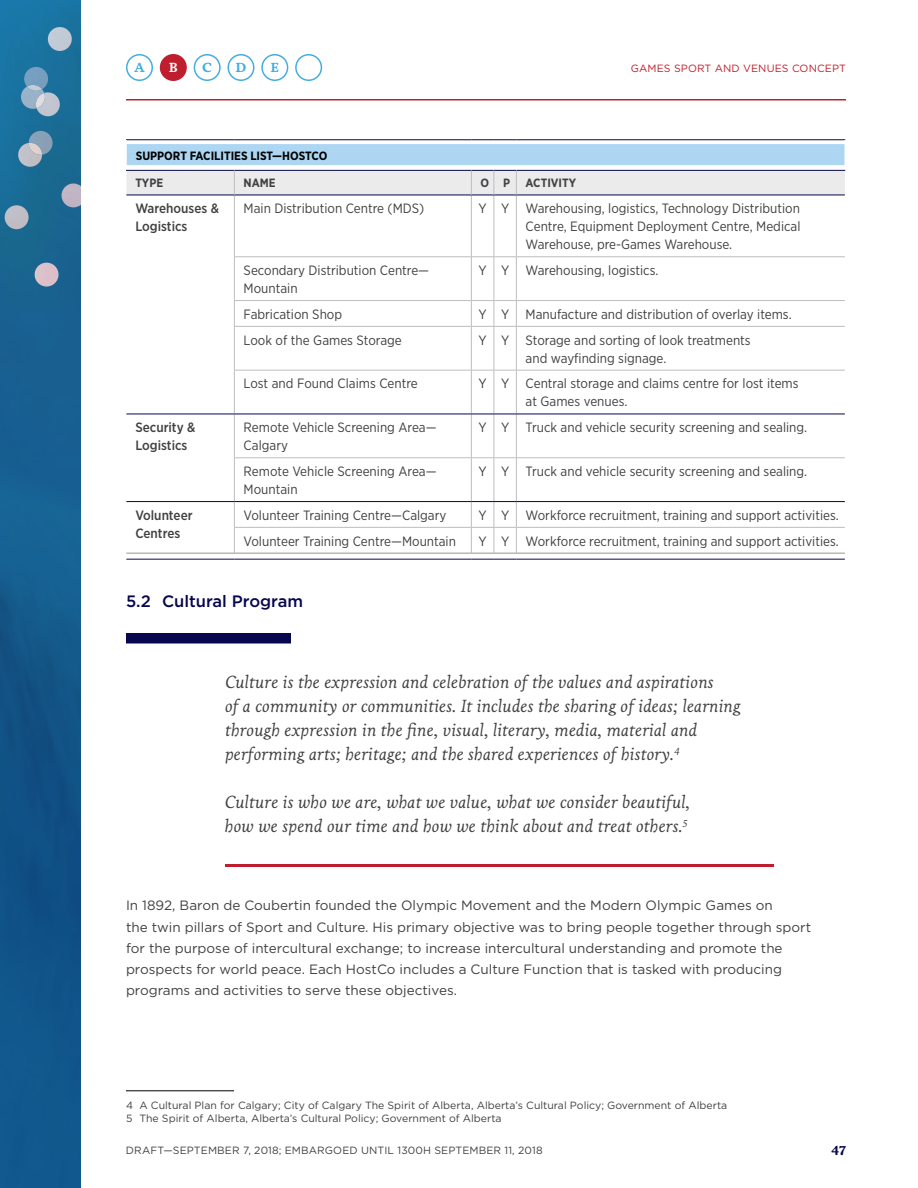
<style>
.page{position:relative;width:918px;height:1188px;background:#fff}
.page>*{position:absolute;margin:0;border:0;box-sizing:border-box;transform-origin:0 0}
.t1{font:italic 18px/24px "Livory";color:#414042}
.t2{font:500 16.5px "Gotham";color:#07074e}
.t3{font:13.5px/18px "Gotham Narrow";color:#414042}
.t4{font:13.5px/21px "Gotham";color:#414042}
.t5{font:500 13.5px/18px "Gotham Narrow";color:#414042}
.t6{font:700 13.5px "Livory";color:#44ade2}
.t7{font:700 13.5px "Livory";color:#07074e}
.t8{font:700 13.5px "Livory";color:#fff}
.t9{font:700 12px "Gotham Narrow";color:#000}
.t10{font:700 12px "Gotham Narrow";color:#414042}
.t11{font:10.5px/12.6px "Gotham";color:#414042}
.t12{font:10.5px "Gotham";letter-spacing:.01em;color:#be1e2d}
</style>
<div class="page">
<hr style="left:126px;top:99px;width:720px;height:1px;background:#be1e2d">
<div style="left:126px;top:54px;width:27px;height:27px;border:2px solid #44ade2;border-radius:50%"></div>
<div style="left:161px;top:55px;width:25px;height:25px;background:#be1e2d;border-radius:50%"></div>
<div style="left:160px;top:54px;width:27px;height:27px;border:2px solid #be1e2d;border-radius:50%"></div>
<div style="left:194px;top:54px;width:27px;height:27px;border:2px solid #44ade2;border-radius:50%"></div>
<div style="left:228px;top:54px;width:27px;height:27px;border:2px solid #44ade2;border-radius:50%"></div>
<div style="left:261px;top:54px;width:27px;height:27px;border:2px solid #44ade2;border-radius:50%"></div>
<div style="left:295px;top:54px;width:27px;height:27px;border:2px solid #44ade2;border-radius:50%"></div>
<div style="left:0;top:0;width:81px;height:1188px;background:linear-gradient(to bottom,#1b6d98,#0e4d84)"></div>
<div style="left:48px;top:27px;width:24px;height:24px;background:#c2cbd5;border-radius:50%"></div>
<svg style="left:21px;top:67px;width:39px;height:49px;background:#6e9bb8"></svg>
<svg style="left:18px;top:131px;width:35px;height:36px"></svg>
<svg style="left:62px;top:184px;width:19px;height:23px"></svg>
<div style="left:5px;top:205px;width:24px;height:24px;background:#c0bdc5;border-radius:50%"></div>
<div style="left:35px;top:263px;width:24px;height:24px;background:#dbc0cb;border-radius:50%"></div>
<div style="left:126px;top:633px;width:165px;height:10px;background:#07074e"></div>
<hr style="left:225px;top:864px;width:549px;height:3px;background:#be1e2d">
<hr style="left:471px;top:195px;width:1px;height:61px;background:#bcbec0">
<hr style="left:494px;top:195px;width:1px;height:61px;background:#bcbec0">
<hr style="left:234px;top:256px;width:237px;height:1px;background:#bcbec0">
<hr style="left:471px;top:257px;width:1px;height:43px;background:#bcbec0">
<svg style="left:471px;top:256px;width:45px;height:1px"></svg>
<hr style="left:494px;top:257px;width:1px;height:43px;background:#bcbec0">
<hr style="left:516px;top:256px;width:329px;height:1px;background:#bcbec0">
<hr style="left:234px;top:300px;width:237px;height:1px;background:#bcbec0">
<hr style="left:516px;top:300px;width:329px;height:1px;background:#bcbec0">
<hr style="left:234px;top:326px;width:237px;height:1px;background:#bcbec0">
<hr style="left:471px;top:327px;width:1px;height:43px;background:#bcbec0">
<hr style="left:494px;top:327px;width:1px;height:43px;background:#bcbec0">
<hr style="left:516px;top:326px;width:329px;height:1px;background:#bcbec0">
<hr style="left:234px;top:370px;width:237px;height:1px;background:#bcbec0">
<hr style="left:471px;top:370px;width:1px;height:44px;background:#bcbec0">
<svg style="left:471px;top:370px;width:45px;height:1px"></svg>
<hr style="left:494px;top:370px;width:1px;height:44px;background:#bcbec0">
<hr style="left:516px;top:370px;width:329px;height:1px;background:#bcbec0">
<hr style="left:471px;top:414px;width:1px;height:43px;background:#bcbec0">
<hr style="left:494px;top:414px;width:1px;height:43px;background:#bcbec0">
<hr style="left:234px;top:457px;width:237px;height:1px;background:#bcbec0">
<hr style="left:471px;top:458px;width:1px;height:43px;background:#bcbec0">
<svg style="left:471px;top:457px;width:45px;height:1px"></svg>
<hr style="left:494px;top:458px;width:1px;height:43px;background:#bcbec0">
<hr style="left:516px;top:457px;width:329px;height:1px;background:#bcbec0">
<hr style="left:234px;top:527px;width:237px;height:1px;background:#bcbec0">
<hr style="left:516px;top:527px;width:329px;height:1px;background:#bcbec0">
<hr style="left:126px;top:139px;width:108px;height:1px;background:#07074e">
<hr style="left:234px;top:139px;width:237px;height:1px;background:#07074e">
<svg style="left:471px;top:139px;width:45px;height:1px"></svg>
<hr style="left:516px;top:139px;width:329px;height:1px;background:#07074e">
<hr style="left:234px;top:195px;width:1px;height:61px;background:#bcbec0">
<hr style="left:516px;top:195px;width:1px;height:61px;background:#bcbec0">
<hr style="left:234px;top:257px;width:1px;height:43px;background:#bcbec0">
<hr style="left:516px;top:257px;width:1px;height:43px;background:#bcbec0">
<svg style="left:234px;top:301px;width:1px;height:25px"></svg>
<svg style="left:471px;top:300px;width:46px;height:27px"></svg>
<hr style="left:234px;top:327px;width:1px;height:43px;background:#bcbec0">
<hr style="left:516px;top:327px;width:1px;height:43px;background:#bcbec0">
<hr style="left:234px;top:370px;width:1px;height:44px;background:#bcbec0">
<hr style="left:516px;top:370px;width:1px;height:44px;background:#bcbec0">
<hr style="left:234px;top:414px;width:1px;height:43px;background:#bcbec0">
<hr style="left:516px;top:414px;width:1px;height:43px;background:#bcbec0">
<hr style="left:234px;top:458px;width:1px;height:43px;background:#bcbec0">
<hr style="left:516px;top:458px;width:1px;height:43px;background:#bcbec0">
<svg style="left:234px;top:502px;width:1px;height:51px"></svg>
<hr style="left:126px;top:553px;width:108px;height:1px;background:#939598">
<hr style="left:234px;top:553px;width:237px;height:1px;background:#939598">
<hr style="left:516px;top:553px;width:329px;height:1px;background:#939598">
<hr style="left:126px;top:559px;width:108px;height:1px;background:#07074e">
<hr style="left:234px;top:559px;width:237px;height:1px;background:#07074e">
<hr style="left:516px;top:559px;width:329px;height:1px;background:#07074e">
<svg style="left:126px;top:170px;width:719px;height:26px;background:#dadae0"></svg>
<hr style="left:126px;top:414px;width:108px;height:1px;background:#07074e">
<hr style="left:234px;top:414px;width:237px;height:1px;background:#07074e">
<svg style="left:471px;top:414px;width:45px;height:1px"></svg>
<hr style="left:516px;top:414px;width:329px;height:1px;background:#07074e">
<hr style="left:126px;top:501px;width:108px;height:1px;background:#07074e">
<hr style="left:234px;top:501px;width:237px;height:1px;background:#07074e">
<svg style="left:471px;top:501px;width:46px;height:59px"></svg>
<hr style="left:516px;top:501px;width:329px;height:1px;background:#07074e">
<div style="left:127px;top:144px;width:717px;height:21px;background:#acd6f2"></div>
<hr style="left:126px;top:1090px;width:108px;height:1px;background:#000">
<p class="t6" style="left:134px;top:59px;width:12px">A</p>
<p class="t8" style="left:169px;top:59px;width:11px">B</p>
<p class="t6" style="left:202px;top:59px;width:11px">C</p>
<p class="t6" style="left:236px;top:59px;width:12px">D</p>
<p class="t6" style="left:271px;top:59px;width:10px">E</p>
<p class="t12" style="left:631px;top:62px;width:217px">GAMES SPORT AND VENUES CONCEPT</p>
<p class="t9" style="left:136px;top:148px;width:193px">SUPPORT FACILITIES LIST—HOSTCO</p>
<p class="t10" style="left:135px;top:176px;width:29px">TYPE</p>
<p class="t10" style="left:244px;top:176px;width:34px">NAME</p>
<p class="t10" style="left:481px;top:176px;width:31px">O P</p>
<p class="t10" style="left:526px;top:176px;width:52px">ACTIVITY</p>
<p class="t5" style="left:135px;top:199px;width:85px">Warehouses &amp;<br>Logistics</p>
<p class="t3" style="left:244px;top:199px;width:182px">Main Distribution Centre (MDS)</p>
<p class="t3" style="left:526px;top:199px;width:276px;text-align:justify;text-indent:-47px">Y Y Warehousing, logistics, Technology Distribution Centre, Equipment Deployment Centre, Medical Warehouse, pre-Games Warehouse.</p>
<p class="t3" style="left:244px;top:261px;width:187px">Secondary Distribution Centre—<br>Mountain</p>
<p class="t3" style="left:479px;top:261px;width:181px">Y Y Warehousing, logistics.</p>
<p class="t3" style="left:244px;top:305px;width:100px">Fabrication Shop</p>
<p class="t3" style="left:479px;top:305px;width:315px">Y Y Manufacture and distribution of overlay items.</p>
<p class="t3" style="left:244px;top:331px;width:160px">Look of the Games Storage</p>
<p class="t3" style="left:526px;top:331px;width:227px;text-indent:-47px">Y Y Storage and sorting of look treatments and wayfinding signage.</p>
<p class="t3" style="left:244px;top:374px;width:176px">Lost and Found Claims Centre</p>
<p class="t3" style="left:526px;top:374px;width:274px;text-indent:-47px">Y Y Central storage and claims centre for lost items at Games venues.</p>
<p class="t5" style="left:135px;top:418px;width:62px">Security &amp;<br>Logistics</p>
<p class="t3" style="left:244px;top:418px;width:195px">Remote Vehicle Screening Area—<br>Calgary</p>
<p class="t3" style="left:479px;top:418px;width:330px">Y Y Truck and vehicle security screening and sealing.</p>
<p class="t3" style="left:244px;top:462px;width:195px">Remote Vehicle Screening Area—<br>Mountain</p>
<p class="t3" style="left:479px;top:462px;width:330px">Y Y Truck and vehicle security screening and sealing.</p>
<p class="t5" style="left:135px;top:506px;width:59px">Volunteer<br>Centres</p>
<p class="t3" style="left:244px;top:506px;width:204px">Volunteer Training Centre—Calgary</p>
<p class="t3" style="left:479px;top:506px;width:362px">Y Y Workforce recruitment, training and support activities.</p>
<p class="t3" style="left:244px;top:532px;width:214px">Volunteer Training Centre—Mountain</p>
<p class="t3" style="left:479px;top:532px;width:362px">Y Y Workforce recruitment, training and support activities.</p>
<p class="t2" style="left:126px;top:592px;width:179px">5.2 Cultural Program</p>
<p class="t1" style="left:225px;top:671px;width:517px">Culture is the expression and celebration of the values and aspirations<br>of a community or communities. It includes the sharing of ideas; learning through expression in the fine, visual, literary, media, material and performing arts; heritage; and the shared experiences of history.<sup>4</sup></p>
<h1 class="t1" style="left:225px;top:791px;width:467px">Culture is who we are, what we value, what we consider beautiful, how we spend our time and how we think about and treat others.<sup>5</sup></h1>
<p class="t4" style="left:126px;top:895px;width:687px">In 1892, Baron de Coubertin founded the Olympic Movement and the Modern Olympic Games on<br>the twin pillars of Sport and Culture. His primary objective was to bring people together through sport for the purpose of intercultural exchange; to increase intercultural understanding and promote the prospects for world peace. Each HostCo includes a Culture Function that is tasked with producing programs and activities to serve these objectives.</p>
<p class="t11" style="left:126px;top:1099px;width:603px">4 A Cultural Plan for Calgary; City of Calgary The Spirit of Alberta, Alberta’s Cultural Policy; Government of Alberta<br>5 The Spirit of Alberta, Alberta’s Cultural Policy; Government of Alberta</p>
<p class="t11" style="left:126px;top:1144px;width:418px">DRAFT—SEPTEMBER 7, 2018; EMBARGOED UNTIL 1300H SEPTEMBER 11, 2018</p>
<p class="t7" style="left:831px;top:1143px;width:16px">47</p>
</div>
